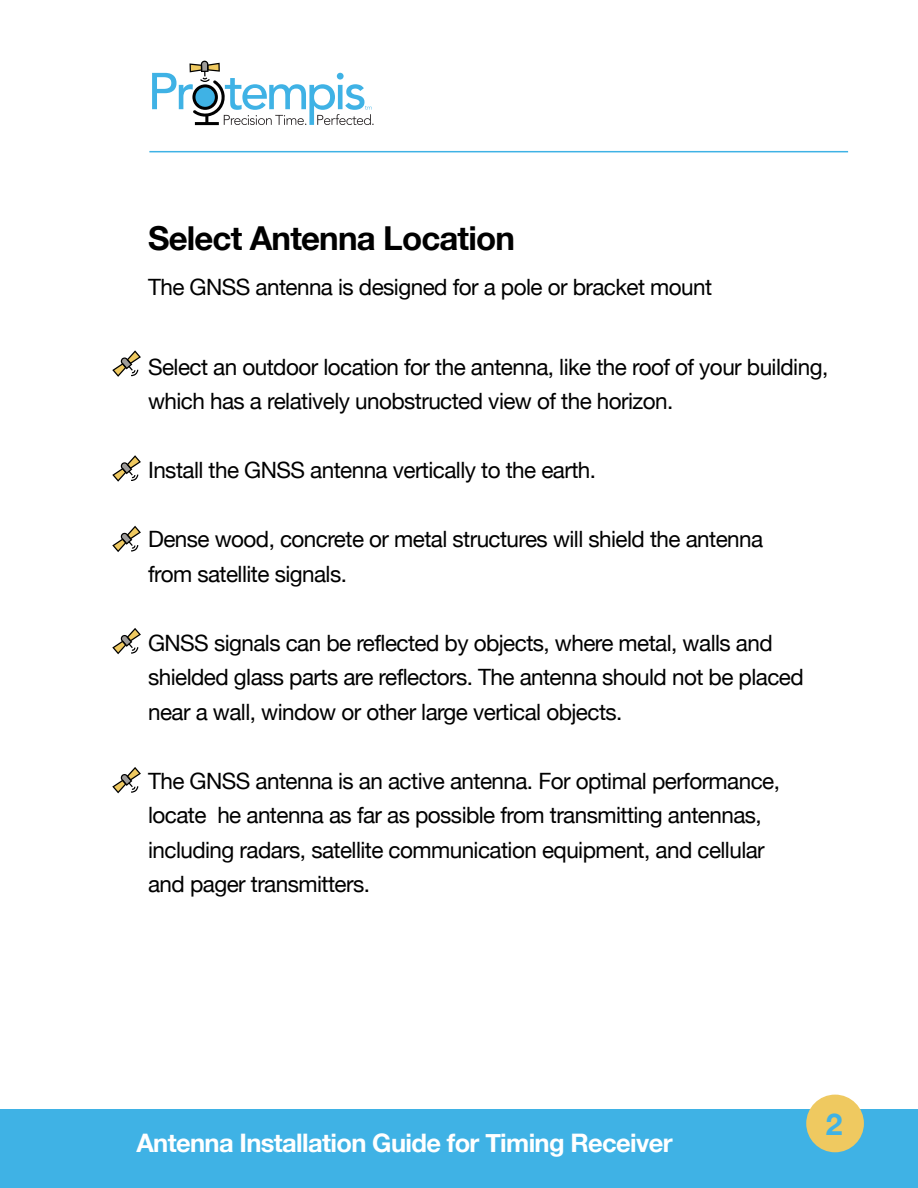
<style>
.page{position:relative;width:918px;height:1188px;background:#fff}
.page>*{position:absolute;margin:0;border:0;box-sizing:border-box;transform-origin:0 0}
.t1{font:700 33px "Helvetica Neue";letter-spacing:-.025em;color:#000}
.t2{font:700 30px "Helvetica Neue";color:#3fb2e5}
.t3{font:700 25.5px "Helvetica Neue";letter-spacing:-.025em;color:#fff}
.t4{font:22.5px/34.5px "Helvetica Neue";letter-spacing:-.025em;color:#000}
</style>
<div class="page">
<div style="left:0;top:1110px;width:918px;height:78px;background:#3fb2e5"></div>
<svg style="left:152px;top:61px;width:222px;height:64px"></svg>
<div style="left:806px;top:1095px;width:58px;height:57px;background:#efc960;border-radius:50%"></div>
<svg style="left:112px;top:350px;width:29px;height:27px"></svg>
<svg style="left:112px;top:455px;width:29px;height:27px"></svg>
<svg style="left:112px;top:526px;width:29px;height:26px"></svg>
<svg style="left:112px;top:628px;width:29px;height:26px"></svg>
<svg style="left:112px;top:767px;width:29px;height:26px"></svg>
<hr style="left:149px;top:151px;width:699px;height:1px;background:#3fb2e5">
<h1 class="t1" style="left:148px;top:213px;width:368px">Select Antenna Location</h1>
<p class="t4" style="left:148px;top:271px;width:566px">The GNSS antenna is designed for a pole or bracket mount</p>
<p class="t4" style="left:148px;top:351px;width:682px">Select an outdoor location for the antenna, like the roof of your building, which has a relatively unobstructed view of the horizon.</p>
<p class="t4" style="left:148px;top:454px;width:450px">Install the GNSS antenna vertically to the earth.</p>
<p class="t4" style="left:148px;top:523px;width:617px">Dense wood, concrete or metal structures will shield the antenna from satellite signals.</p>
<p class="t4" style="left:148px;top:627px;width:657px">GNSS signals can be reflected by objects, where metal, walls and shielded glass parts are reflectors. The antenna should not be placed near a wall, window or other large vertical objects.</p>
<p class="t4" style="left:148px;top:765px;width:633px">The GNSS antenna is an active antenna. For optimal performance, locate he antenna as far as possible from transmitting antennas, including radars, satellite communication equipment, and cellular and pager transmitters.</p>
<p class="t3" style="left:136px;top:1123px;width:538px">Antenna Installation Guide for Timing Receiver</p>
<h2 class="t2" style="left:826px;top:1100px;width:18px">2</h2>
</div>
